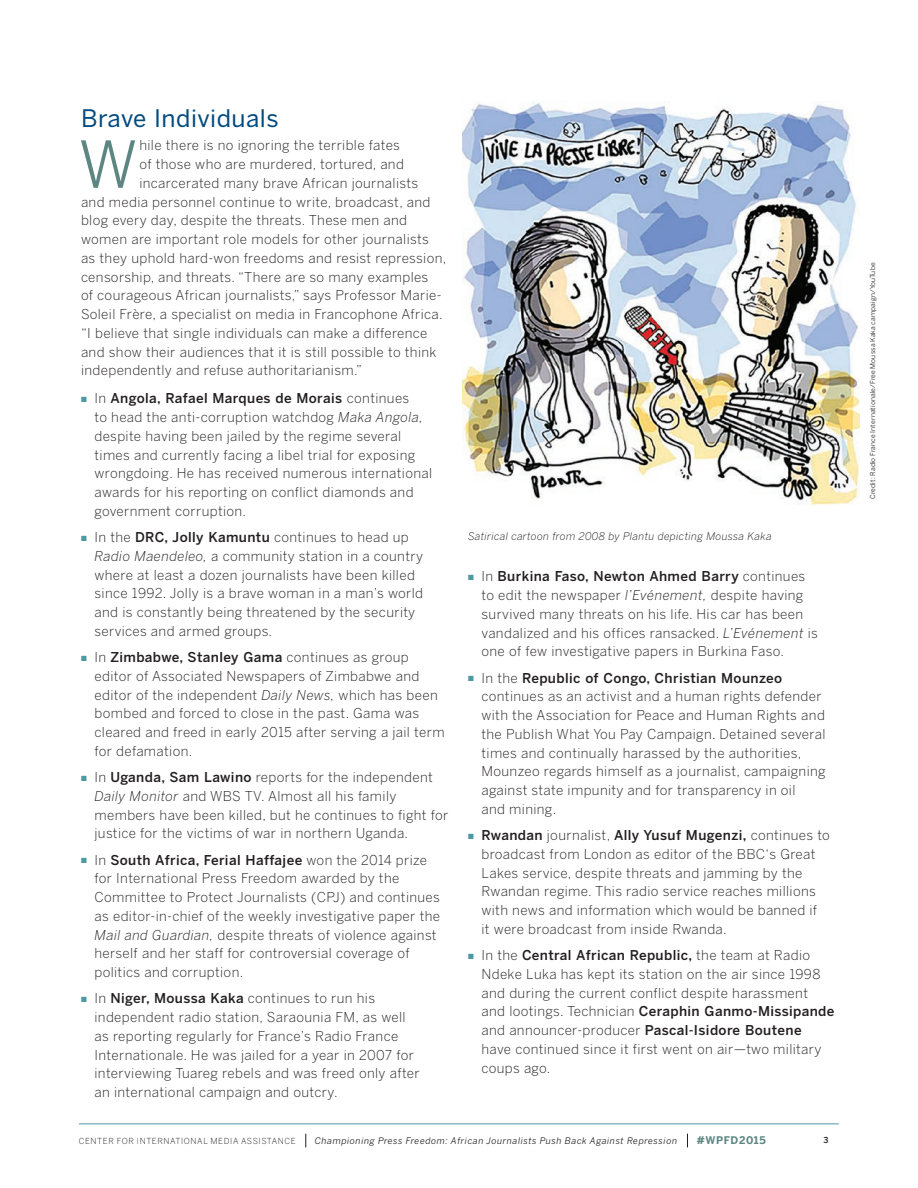
<style>
.page{position:relative;width:918px;height:1188px;background:#fff}
.page>*{position:absolute;margin:0;border:0;box-sizing:border-box;transform-origin:0 0}
.body_w_drop{font:64.2px "Benton Sans";color:#5d8683}
.head1b_section_title{font:24px "Benton Sans";letter-spacing:.02em;color:#004a7f}
.body_w_drop-2{font:300 13.5px/18.8px "Benton Sans";letter-spacing:.025em;color:#231f20}
.photo_caption{font:italic 300 10.5px "Benton Sans";letter-spacing:.025em;color:#231f20}
.t1{font:700 10.5px "Benton Sans";letter-spacing:.06em;color:#5d8683}
.t2{font:italic 9px "Benton Sans";letter-spacing:.065em;color:#231f20}
.t3{font:300 8.25px "Benton Sans";letter-spacing:.07em;color:#231f20}
.t4{font:500 8.25px "Benton Sans";color:#231f20}
.photo_credit{font:6.75px "Benton Sans";letter-spacing:.02em;color:#231f20}
.s1{color:#4d9aa2}
.s2{font-weight:500}
.s3{font-style:italic}
</style>
<div class="page">
<hr style="left:79px;top:1124px;width:760px;height:1px;background:#4d9aa2">
<img style="left:462px;top:101px;width:398px;height:404px">
<svg style="left:306px;top:1134px;width:1px;height:13px"></svg>
<svg style="left:687px;top:1134px;width:1px;height:13px"></svg>
<p class="head1b_section_title" style="left:81px;top:104px;width:199px">Brave Individuals</p>
<p class="body_w_drop" style="left:78px;top:127px;width:61px">W</p>
<p class="body_w_drop-2" style="left:139px;top:136px;width:262px">hile there is no ignoring the terrible fates</p>
<p class="body_w_drop-2" style="left:139px;top:155px;width:266px">of those who are murdered, tortured, and</p>
<p class="body_w_drop-2" style="left:139px;top:173px;width:280px">incarcerated many brave African journalists</p>
<p class="body_w_drop-2" style="left:81px;top:192px;width:351px">and media personnel continue to write, broadcast, and</p>
<p class="body_w_drop-2" style="left:81px;top:211px;width:328px">blog every day, despite the threats. These men and</p>
<p class="body_w_drop-2" style="left:81px;top:230px;width:349px">women are important role models for other journalists</p>
<p class="body_w_drop-2" style="left:81px;top:248px;width:367px">as they uphold hard‑won freedoms and resist repression,</p>
<p class="body_w_drop-2" style="left:81px;top:267px;width:349px">censorship, and threats. “There are so many examples</p>
<p class="body_w_drop-2" style="left:81px;top:286px;width:362px">of courageous African journalists,” says Professor Marie-</p>
<p class="body_w_drop-2" style="left:81px;top:305px;width:363px">Soleil Frère, a specialist on media in Francophone Africa.</p>
<p class="body_w_drop-2" style="left:81px;top:323px;width:348px">“I believe that single individuals can make a difference</p>
<p class="body_w_drop-2" style="left:81px;top:342px;width:357px">and show their audiences that it is still possible to think</p>
<p class="body_w_drop-2" style="left:81px;top:361px;width:282px">independently and refuse authoritarianism.”</p>
<p class="body_w_drop-2" style="left:94px;top:389px;width:339px;text-indent:-14px"><span class="s1">■</span> In <span class="s2">Angola, Rafael Marques de Morais</span> continues<br>to head the anti-corruption watchdog <span class="s3">Maka Angola, </span>despite having been jailed by the regime several times and currently facing a libel trial for exposing wrongdoing. He has received numerous international awards for his reporting on conflict diamonds and government corruption.</p>
<p class="body_w_drop-2" style="left:94px;top:528px;width:330px;text-indent:-14px"><span class="s1">■</span> In the <span class="s2">DRC, Jolly Kamuntu</span> continues to head up <span class="s3">Radio Maendeleo,</span> a community station in a country where at least a dozen journalists have been killed since 1992. Jolly is a brave woman in a man’s world and is constantly being threatened by the security services and armed groups.</p>
<p class="body_w_drop-2" style="left:94px;top:648px;width:352px;text-indent:-14px"><span class="s1">■</span> In <span class="s2">Zimbabwe, Stanley Gama</span> continues as group editor of Associated Newspapers of Zimbabwe and editor of the independent <span class="s3">Daily News,</span> which has been bombed and forced to close in the past. Gama was cleared and freed in early 2015 after serving a jail term for defamation.</p>
<p class="body_w_drop-2" style="left:94px;top:768px;width:355px;text-indent:-14px"><span class="s1">■</span> In <span class="s2">Uganda, Sam Lawino</span> reports for the independent <span class="s3">Daily Monitor</span> and WBS TV. Almost all his family members have been killed, but he continues to fight for justice for the victims of war in northern Uganda.</p>
<p class="body_w_drop-2" style="left:94px;top:850px;width:347px;text-indent:-14px"><span class="s1">■</span> In <span class="s2">South Africa, Ferial Haffajee</span> won the 2014 prize for International Press Freedom awarded by the Committee to Protect Journalists (CPJ) and continues as editor-in-chief of the weekly investigative paper the <span class="s3">Mail and Guardian,</span> despite threats of violence against herself and her staff for controversial coverage of politics and corruption.</p>
<p class="body_w_drop-2" style="left:94px;top:989px;width:327px;text-indent:-14px"><span class="s1">■</span> In <span class="s2">Niger, Moussa Kaka</span> continues to run his independent radio station, Saraounia FM, as well as reporting regularly for France’s Radio France Internationale. He was jailed for a year in 2007 for interviewing Tuareg rebels and was freed only after an international campaign and outcry.</p>
<p class="photo_caption" style="left:468px;top:530px;width:305px">Satirical cartoon from 2008 by Plantu depicting Moussa Kaka</p>
<p class="body_w_drop-2" style="left:482px;top:567px;width:338px;text-indent:-14px"><span class="s1">■</span> In <span class="s2">Burkina Faso, Newton Ahmed Barry</span> continues to edit the newspaper <span class="s3">l’Evénement,</span> despite having survived many threats on his life. His car has been vandalized and his offices ransacked. <span class="s3">L’Evénement</span> is one of few investigative papers in Burkina Faso.</p>
<p class="body_w_drop-2" style="left:482px;top:668px;width:346px;text-indent:-14px"><span class="s1">■</span> In the <span class="s2">Republic of Congo, Christian Mounzeo </span>continues as an activist and a human rights defender with the Association for Peace and Human Rights and the Publish What You Pay Campaign. Detained several times and continually harassed by the authorities, Mounzeo regards himself as a journalist, campaigning against state impunity and for transparency in oil<br>and mining.</p>
<p class="body_w_drop-2" style="left:482px;top:826px;width:350px;text-indent:-14px"><span class="s1">■</span> <span class="s2">Rwandan</span> journalist, <span class="s2">Ally Yusuf Mugenzi,</span> continues to broadcast from London as editor of the BBC‘s Great Lakes service, despite threats and jamming by the Rwandan regime. This radio service reaches millions with news and information which would be banned if<br>it were broadcast from inside Rwanda.</p>
<p class="body_w_drop-2" style="left:482px;top:946px;width:355px;text-indent:-14px"><span class="s1">■</span> In the <span class="s2">Central African Republic,</span> the team at Radio Ndeke Luka has kept its station on the air since 1998 and during the current conflict despite harassment and lootings. Technician <span class="s2">Ceraphin Ganmo-Missipande </span>and announcer-producer <span class="s2">Pascal-Isidore Boutene </span>have continued since it first went on air—two military coups ago.</p>
<p class="t3" style="left:79px;top:1136px;width:218px">CENTER FOR INTERNATIONAL MEDIA ASSISTANCE</p>
<p class="t2" style="left:315px;top:1135px;width:364px">Championing Press Freedom: African Journalists Push Back Against Repression</p>
<p class="t1" style="left:697px;top:1133px;width:70px">#WPFD2015</p>
<p class="t4" style="left:824px;top:1135px;width:7px">3</p>
<p class="photo_credit" style="left:869px;top:499px;width:238px;rotate:-90deg">Credit: Radio France Internationale/Free Moussa Kaka campaign/YouTube</p>
</div>
